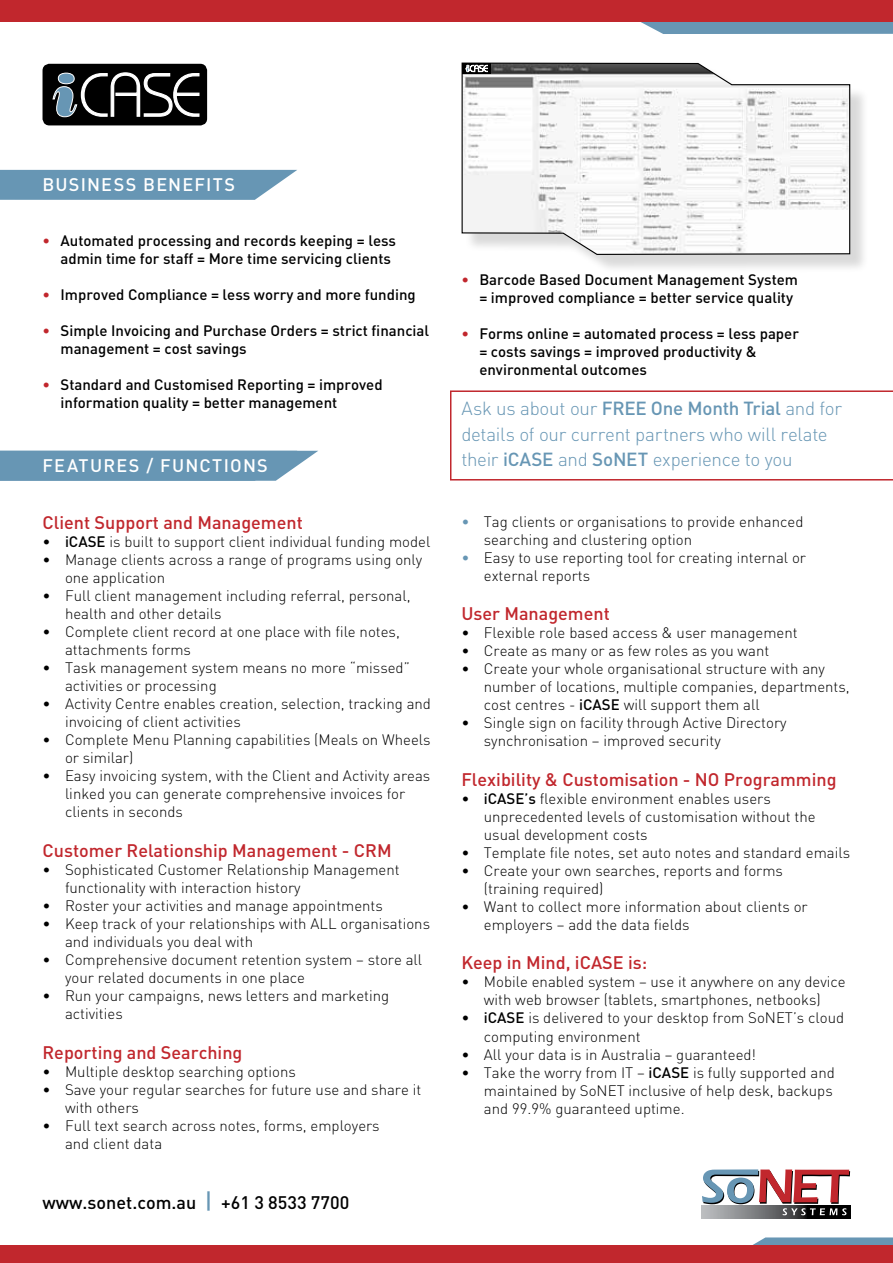
<style>
.page{position:relative;width:893px;height:1263px;background:#fff}
.page>*{position:absolute;margin:0;border:0;box-sizing:border-box;transform-origin:0 0}
.t1{font:300 18.75px/25.5px "DIN";letter-spacing:-.015em;color:#6796b4}
.t2{font:500 18px "DIN";color:#c1272d}
.t3{font:500 18px "DIN";letter-spacing:.065em;color:#fff}
.t4{font:500 18px "DIN";color:#000}
.t5{font:300 15px/18px "DIN";color:#000}
.t6{font:500 15px/18px "DIN";color:#000}
.s1{color:#c1272d}
.s2{font-weight:500}
.s3{font-size:22.5px;color:#6796b4}
.s4{color:#6796b4}
</style>
<div class="page">
<div style="left:43px;top:65px;width:163px;height:60px;background:#000;border-radius:6px"></div>
<div style="left:43px;top:64px;width:164px;height:61px;border:2px solid #000;border-radius:6px"></div>
<svg style="left:52px;top:72px;width:148px;height:45px"></svg>
<div style="left:58px;top:73px;width:16px;height:11px;background:#6796b4;border-radius:50%"></div>
<div style="left:58px;top:73px;width:17px;height:11px;border:1px solid #fff;border-radius:50%"></div>
<svg style="left:702px;top:1215px;width:148px;height:3px"></svg>
<svg style="left:702px;top:1169px;width:148px;height:46px"></svg>
<svg style="left:723px;top:1237px;width:170px;height:9px"></svg>
<div style="left:0;top:1246px;width:893px;height:17px;background:#c1272d"></div>
<svg style="left:0;top:170px;width:297px;height:30px;background:#729db9"></svg>
<svg style="left:0;top:451px;width:318px;height:30px;background:#719db9"></svg>
<div style="left:464px;top:65px;width:405px;height:209px;background:#000;opacity:.15"></div>
<svg style="left:461px;top:62px;width:390px;height:193px"></svg>
<svg style="left:599px;top:21px;width:294px;height:13px"></svg>
<div style="left:0;top:0;width:893px;height:21px;background:#c1272d"></div>
<div style="left:462px;top:63px;width:29px;height:11px;background:#000"></div>
<div style="left:464px;top:64px;width:25px;height:9px;border:1px solid #000"></div>
<svg style="left:466px;top:65px;width:22px;height:7px"></svg>
<svg style="left:450px;top:390px;width:443px;height:90px"></svg>
<p class="t3" style="left:43px;top:173px;width:194px">BUSINESS BENEFITS</p>
<p class="t6" style="left:61px;top:231px;width:337px;text-indent:-18px"><span class="s1">•</span> Automated processing and records keeping = less admin time for staff = More time servicing clients</p>
<p class="t6" style="left:43px;top:285px;width:375px"><span class="s1">•</span> Improved Compliance = less worry and more funding</p>
<p class="t6" style="left:61px;top:321px;width:370px;text-indent:-18px"><span class="s1">•</span> Simple Invoicing and Purchase Orders = strict financial management = cost savings</p>
<p class="t6" style="left:61px;top:375px;width:324px;text-indent:-18px"><span class="s1">•</span> Standard and Customised Reporting = improved information quality = better management</p>
<p class="t3" style="left:43px;top:454px;width:227px">FEATURES / FUNCTIONS</p>
<p class="t2" style="left:43px;top:511px;width:262px">Client Support and Management</p>
<p class="t5" style="left:43px;top:533px;width:389px">• <span class="s2">iCASE</span> is built to support client individual funding model</p>
<p class="t5" style="left:65px;top:551px;width:359px;text-indent:-22px">• Manage clients across a range of programs using only one application</p>
<p class="t5" style="left:65px;top:587px;width:347px;text-indent:-22px">• Full client management including referral, personal, health and other details</p>
<p class="t5" style="left:65px;top:623px;width:336px;text-indent:-22px">• Complete client record at one place with file notes, attachments forms</p>
<p class="t5" style="left:65px;top:659px;width:346px;text-indent:-22px">• Task management system means no more “missed” activities or processing</p>
<p class="t5" style="left:65px;top:695px;width:367px;text-indent:-22px">• Activity Centre enables creation, selection, tracking and invoicing of client activities</p>
<p class="t5" style="left:65px;top:731px;width:367px;text-indent:-22px">• Complete Menu Planning capabilities (Meals on Wheels or similar)</p>
<p class="t5" style="left:65px;top:767px;width:367px;text-indent:-22px">• Easy invoicing system, with the Client and Activity areas linked you can generate comprehensive invoices for clients in seconds</p>
<p class="t2" style="left:43px;top:839px;width:351px">Customer Relationship Management - CRM</p>
<p class="t5" style="left:65px;top:860px;width:336px;text-indent:-22px">• Sophisticated Customer Relationship Management functionality with interaction history</p>
<p class="t5" style="left:43px;top:896px;width:342px">• Roster your activities and manage appointments</p>
<p class="t5" style="left:65px;top:914px;width:367px;text-indent:-22px">• Keep track of your relationships with ALL organisations and individuals you deal with</p>
<p class="t5" style="left:65px;top:950px;width:359px;text-indent:-22px">• Comprehensive document retention system – store all your related documents in one place</p>
<p class="t5" style="left:65px;top:986px;width:326px;text-indent:-22px">• Run your campaigns, news letters and marketing activities</p>
<p class="t2" style="left:43px;top:1041px;width:201px">Reporting and Searching</p>
<p class="t5" style="left:43px;top:1062px;width:255px">• Multiple desktop searching options</p>
<p class="t5" style="left:65px;top:1080px;width:358px;text-indent:-22px">• Save your regular searches for future use and share it with others</p>
<p class="t5" style="left:65px;top:1116px;width:316px;text-indent:-22px">• Full text search across notes, forms, employers and client data</p>
<p class="t4" style="left:43px;top:1191px;width:308px">www.sonet.com.au <span class="s3">|</span> +61 3 8533 7700</p>
<p class="t6" style="left:479px;top:270px;width:320px;text-indent:-18px"><span class="s1">•</span> Barcode Based Document Management System = improved compliance = better service quality</p>
<p class="t6" style="left:479px;top:324px;width:321px;text-indent:-18px"><span class="s1">•</span> Forms online = automated process = less paper = costs savings = improved productivity &amp; environmental outcomes</p>
<p class="t1" style="left:461px;top:395px;width:382px">Ask us about our <span class="s2">FREE One Month Trial</span> and for details of our current partners who will relate their <span class="s2">iCASE</span> and <span class="s2">SoNET</span> experience to you</p>
<p class="t5" style="left:484px;top:512px;width:321px;text-indent:-22px"><span class="s4">•</span> Tag clients or organisations to provide enhanced searching and clustering option</p>
<p class="t5" style="left:484px;top:548px;width:324px;text-indent:-22px"><span class="s4">•</span> Easy to use reporting tool for creating internal or external reports</p>
<p class="t2" style="left:461px;top:602px;width:150px">User Management</p>
<p class="t5" style="left:461px;top:624px;width:338px">• Flexible role based access &amp; user management</p>
<p class="t5" style="left:461px;top:642px;width:310px">• Create as many or as few roles as you want</p>
<p class="t5" style="left:484px;top:660px;width:367px;text-indent:-22px">• Create your whole organisational structure with any number of locations, multiple companies, departments, cost centres - <span class="s2">iCASE</span> will support them all</p>
<p class="t5" style="left:484px;top:714px;width:304px;text-indent:-22px">• Single sign on facility through Active Directory synchronisation – improved security</p>
<p class="t2" style="left:461px;top:768px;width:377px">Flexibility &amp; Customisation - NO Programming</p>
<p class="t5" style="left:484px;top:789px;width:333px;text-indent:-22px">• <span class="s2">iCASE’s</span> flexible environment enables users unprecedented levels of customisation without the usual development costs</p>
<p class="t5" style="left:461px;top:843px;width:390px">• Template file notes, set auto notes and standard emails</p>
<p class="t5" style="left:484px;top:861px;width:301px;text-indent:-22px">• Create your own searches, reports and forms (training required)</p>
<p class="t5" style="left:484px;top:897px;width:325px;text-indent:-22px">• Want to collect more information about clients or employers – add the data fields</p>
<p class="t2" style="left:461px;top:951px;width:187px">Keep in Mind, iCASE is:</p>
<p class="t5" style="left:461px;top:973px;width:386px;text-align:center">• Mobile enabled system – use it anywhere on any device with web browser (tablets, smartphones, netbooks)</p>
<p class="t5" style="left:484px;top:1009px;width:362px;text-indent:-22px">• <span class="s2">iCASE</span> is delivered to your desktop from SoNET’s cloud computing environment</p>
<p class="t5" style="left:461px;top:1045px;width:296px">• All your data is in Australia – guaranteed!</p>
<p class="t5" style="left:484px;top:1063px;width:352px;text-indent:-22px">• Take the worry from IT – <span class="s2">iCASE</span> is fully supported and maintained by SoNET inclusive of help desk, backups and 99.9% guaranteed uptime.</p>
</div>
